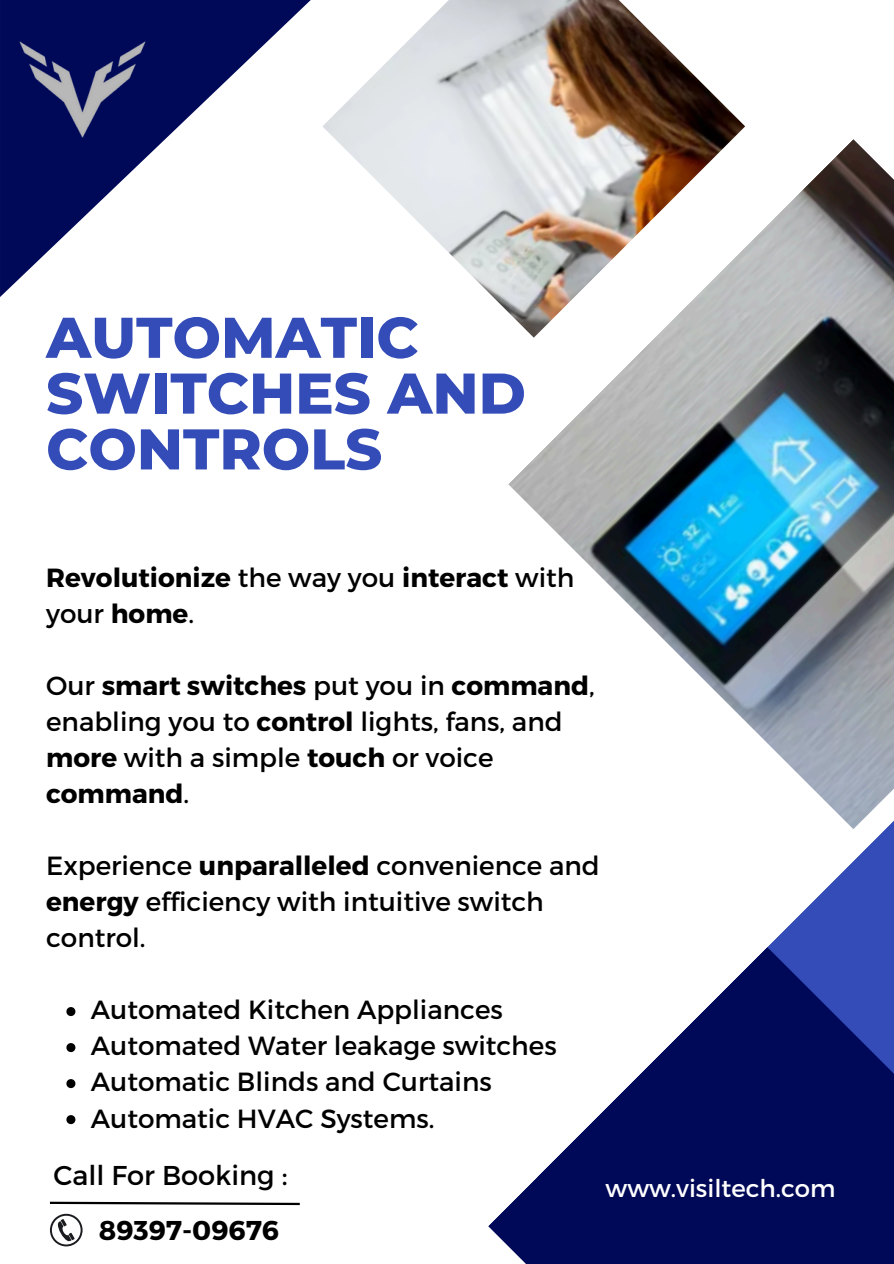
<style>
.page{position:relative;width:894px;height:1264px;background:#fff}
.page>*{position:absolute;margin:0;border:0;box-sizing:border-box;transform-origin:0 0}
.t1{font:800 57.3px/55.8px "Montserrat";color:#344cb7}
.t2{font:27.15px "Montserrat";color:#000}
.t3{font:700 27.15px "Montserrat";color:#000}
.t4{font:26.25px/36px "Montserrat";color:#000}
.t5{font:700 26.25px/36px "Montserrat";color:#000}
.t6{font:24.3px "Montserrat";color:#fff}
.s1{font-weight:400}
.s2{font-weight:700}
</style>
<div class="page">
<svg style="left:0;top:0;width:310px;height:297px"></svg>
<svg style="left:768px;top:829px;width:125px;height:118px;fill:#344cb7"></svg>
<svg style="left:488px;top:947px;width:405px;height:316px;fill:#000957"></svg>
<img style="left:508px;top:139px;width:385px;height:690px">
<img style="left:322px;top:0;width:423px;height:338px">
<img style="left:10px;top:16px;width:146px;height:147px">
<svg style="left:50px;top:1213px;width:33px;height:33px"></svg>
<svg style="left:49px;top:1201px;width:251px;height:5px"></svg>
<svg style="left:66px;top:1007px;width:9px;height:9px"></svg>
<svg style="left:66px;top:1043px;width:9px;height:9px"></svg>
<svg style="left:66px;top:1079px;width:9px;height:9px"></svg>
<svg style="left:66px;top:1115px;width:9px;height:9px"></svg>
<h3 class="t1" style="left:46px;top:309px;width:481px">AUTOMATIC<br>SWITCHES AND<br>CONTROLS</h3>
<h3 class="t5" style="left:46px;top:558px;width:529px">Revolutionize <span class="s1">the way you</span> interact <span class="s1">with your</span> home<span class="s1">.</span></h3>
<h3 class="t4" style="left:46px;top:666px;width:550px">Our <span class="s2">smart switches</span> put you in <span class="s2">command</span>, enabling you to <span class="s2">control</span> lights, fans, and <span class="s2">more</span> with a simple <span class="s2">touch</span> or voice <span class="s2">command</span>.</h3>
<p class="t4" style="left:46px;top:846px;width:555px">Experience <span class="s2">unparalleled</span> convenience and <span class="s2">energy</span> efficiency with intuitive switch control.</p>
<p class="t4" style="left:91px;top:990px;width:413px">Automated Kitchen Appliances</p>
<p class="t4" style="left:91px;top:1026px;width:467px">Automated Water leakage switches</p>
<p class="t4" style="left:91px;top:1062px;width:402px">Automatic Blinds and Curtains</p>
<p class="t4" style="left:91px;top:1098px;width:345px">Automatic HVAC Systems.</p>
<p class="t2" style="left:54px;top:1158px;width:235px">Call For Booking :</p>
<h1 class="t3" style="left:99px;top:1212px;width:182px">89397-09676</h1>
<h3 class="t6" style="left:605px;top:1172px;width:231px">www.visiltech.com</h3>
</div>
